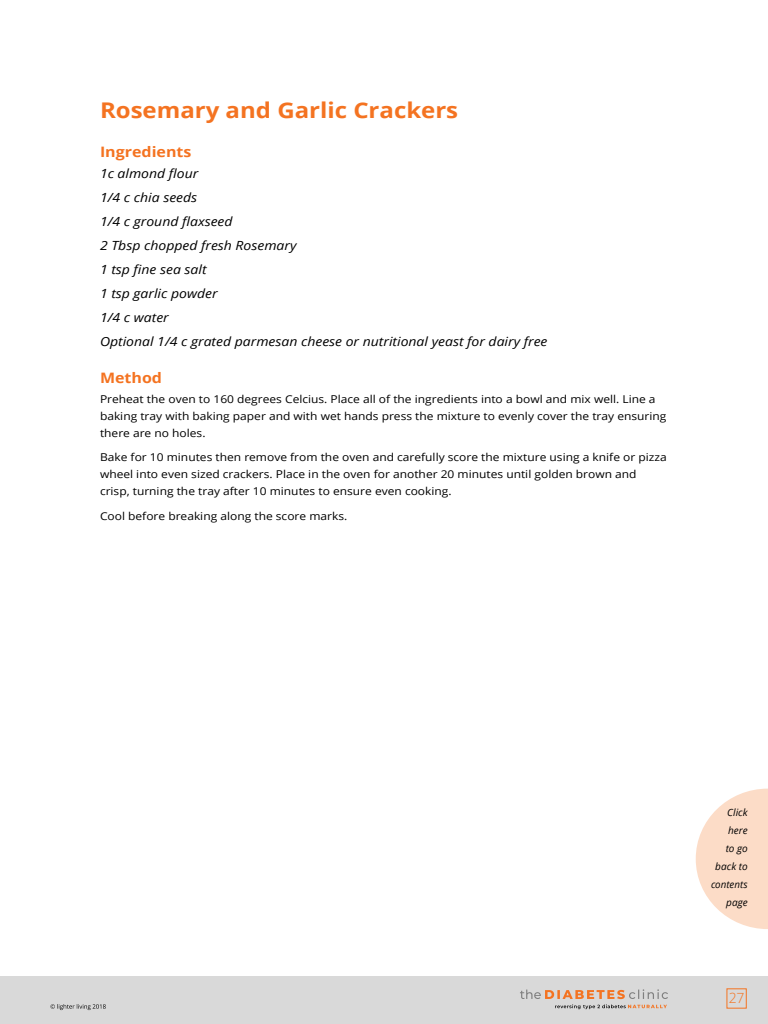
<style>
.page{position:relative;width:768px;height:1024px;background:#fff}
.page>*{position:absolute;margin:0;border:0;box-sizing:border-box;transform-origin:0 0}
.t1{font:700 21.6px "Open Sans";color:#f47321;scale:1.11 1}
.t2{font:700 14.4px "Open Sans";color:#f47321;scale:1.11 1}
.t3{font:300 14px "Open Sans";color:#f47321}
.t4{font:italic 12.6px/24px "Open Sans";color:#000;scale:1.11 1}
.t5{font:10.8px/17px "Open Sans";color:#000;scale:1.11 1}
.t6{font:italic 10px/18px "Open Sans";letter-spacing:.005em;color:#000;text-align:right}
</style>
<div class="page">
<div style="left:0;top:977px;width:768px;height:47px;background:#d9d9d9"></div>
<svg style="left:51px;top:1004px;width:55px;height:6px"></svg>
<svg style="left:520px;top:989px;width:148px;height:20px"></svg>
<svg style="left:696px;top:789px;width:72px;height:140px"></svg>
<h1 class="t1" style="left:100px;top:95px;width:324px">Rosemary and Garlic Crackers</h1>
<h2 class="t2" style="left:100px;top:141px;width:84px">Ingredients</h2>
<p class="t4" style="left:100px;top:161px;width:405px">1c almond flour<br>1/4 c chia seeds<br>1/4 c ground flaxseed<br>2 Tbsp chopped fresh Rosemary<br>1 tsp fine sea salt<br>1 tsp garlic powder<br>1/4 c water<br>Optional 1/4 c grated parmesan cheese or nutritional yeast for dairy free</p>
<h2 class="t2" style="left:100px;top:367px;width:57px">Method</h2>
<p class="t5" style="left:100px;top:390px;width:512px">Preheat the oven to 160 degrees Celcius. Place all of the ingredients into a bowl and mix well. Line a baking tray with baking paper and with wet hands press the mixture to evenly cover the tray ensuring there are no holes.</p>
<p class="t5" style="left:100px;top:449px;width:512px">Bake for 10 minutes then remove from the oven and carefully score the mixture using a knife or pizza wheel into even sized crackers. Place in the oven for another 20 minutes until golden brown and crisp, turning the tray after 10 minutes to ensure even cooking.</p>
<p class="t5" style="left:100px;top:507px;width:224px">Cool before breaking along the score marks.</p>
<p class="t6" style="left:711px;top:803px;width:38px">Click here<br>to go back to contents page</p>
<p class="t3" style="left:729px;top:988px;width:17px">27</p>
</div>
